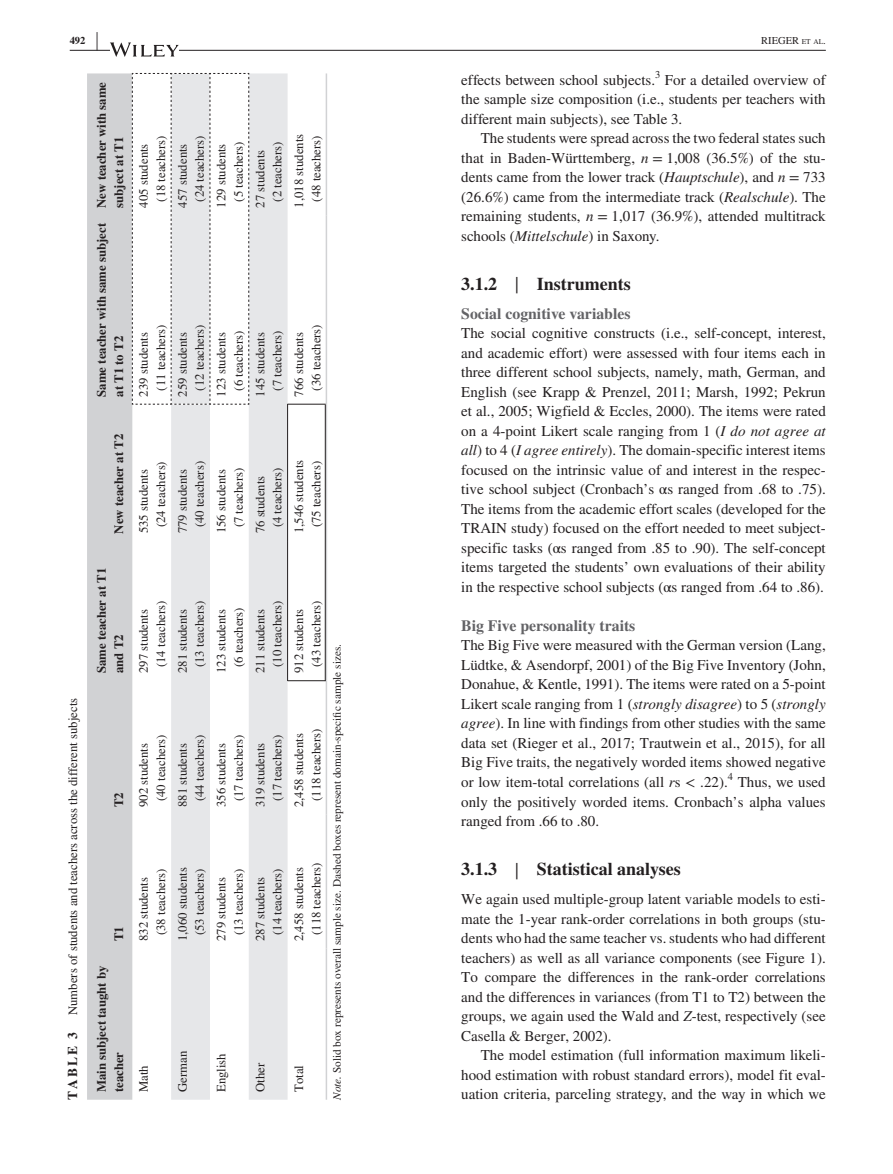
<style>
.page{position:relative;width:893px;height:1174px;background:#fff}
.page>*{position:absolute;margin:0;border:0;box-sizing:border-box;transform-origin:0 0}
.t1{font:700 25.95px "STIX";color:#231f20;scale:.36 1}
.t2{font:700 18px "STIX";color:#231f20}
.t3{font:700 15.75px "STIX";color:#636366}
.t4{font:15px/19.5px "STIX";color:#231f20;text-align:justify}
.t5{font:700 13.5px "STIX";letter-spacing:.14em;color:#231f20}
.t6{font:12.75px/17.2px "STIX";color:#231f20}
.t7{font:700 12.75px/17.2px "STIX";color:#231f20}
.t8{font:11.25px "STIX";color:#231f20}
.t9{font:10.5px "STIX";color:#231f20}
.t10{font:700 10.5px "STIX";color:#231f20}
.t11{font:10.5px "STIX";color:#231f20}
.s1{font-size:7.35px}
.s2{font-style:italic}
.s3{font-weight:400;font-size:23.7px}
</style>
<div class="page">
<hr style="left:70px;top:50px;width:756px;height:1px;background:#231f20">
<svg style="left:110px;top:42px;width:69px;height:15px"></svg>
<div style="left:87px;top:73px;width:45px;height:1026px;background:#d1d2d4"></div>
<svg style="left:171px;top:73px;width:117px;height:1026px;fill:#e6e7e9"></svg>
<hr style="left:326px;top:948px;width:1px;height:151px;background:#d1d2d4">
<hr style="left:326px;top:814px;width:1px;height:134px;background:#d1d2d4">
<hr style="left:326px;top:680px;width:1px;height:134px;background:#d1d2d4">
<hr style="left:326px;top:215px;width:1px;height:189px;background:#d1d2d4">
<hr style="left:326px;top:73px;width:1px;height:142px;background:#d1d2d4">
<svg style="left:132px;top:73px;width:118px;height:332px"></svg>
<hr style="left:287px;top:541px;width:1px;height:140px;background:#231f20">
<hr style="left:288px;top:680px;width:38px;height:1px;background:#231f20">
<hr style="left:287px;top:404px;width:1px;height:137px;background:#231f20">
<hr style="left:288px;top:404px;width:38px;height:1px;background:#231f20">
<hr style="left:326px;top:541px;width:1px;height:139px;background:#d1d2d4">
<hr style="left:326px;top:404px;width:1px;height:137px;background:#d1d2d4">
<hr style="left:325px;top:404px;width:1px;height:277px;background:#231f20">
<p class="t10" style="left:70px;top:34px;width:17px">492</p>
<h1 class="t1" style="left:96px;top:26px;width:7px">|</h1>
<p class="t9" style="left:761px;top:33px;width:66px">RIEGER <span class="s1">et al</span>.</p>
<p class="t4" style="left:461px;top:71px;width:195px">effects between school subjects.</p>
<p class="t11" style="left:655px;top:67px;width:7px">3</p>
<p class="t4" style="left:461px;top:71px;width:366px;text-indent:204px">For a detailed overview of the sample size composition (i.e., students per teachers with different main subjects), see Table 3.</p>
<p class="t4" style="left:461px;top:129px;width:366px;text-indent:20px">The students were spread across the two federal states such that in Baden‐Württemberg, <span class="s2">n</span> = 1,008 (36.5%) of the stu&shy;dents came from the lower track (<span class="s2">Hauptschule</span>), and <span class="s2">n</span> = 733 (26.6%) came from the intermediate track (<span class="s2">Realschule</span>). The remaining students, <span class="s2">n</span> = 1,017 (36.9%), attended multitrack schools (<span class="s2">Mittelschule</span>) in Saxony.</p>
<p class="t2" style="left:461px;top:273px;width:171px">3.1.2 <span class="s3">|</span> Instruments</p>
<p class="t3" style="left:461px;top:304px;width:171px">Social cognitive variables</p>
<p class="t4" style="left:461px;top:324px;width:366px">The social cognitive constructs (i.e., self‐concept, interest, and academic effort) were assessed with four items each in three different school subjects, namely, math, German, and English (see Krapp &amp; Prenzel, 2011; Marsh, 1992; Pekrun et al., 2005; Wigfield &amp; Eccles, 2000). The items were rated on a 4‐point Likert scale ranging from 1 (<span class="s2">I do not agree at all</span>) to 4 (<span class="s2">I agree entirely</span>). The domain‐specific interest items focused on the intrinsic value of and interest in the respec&shy;tive school subject (Cronbach’s αs ranged from .68 to .75).<br>The items from the academic effort scales (developed for the TRAIN study) focused on the effort needed to meet subject‐ specific tasks (αs ranged from .85 to .90). The self‐concept items targeted the students’ own evaluations of their ability in the respective school subjects (αs ranged from .64 to .86).</p>
<p class="t3" style="left:461px;top:616px;width:176px">Big Five personality traits</p>
<p class="t4" style="left:461px;top:636px;width:366px">The Big Five were measured with the German version (Lang, Lüdtke, &amp; Asendorpf, 2001) of the Big Five Inventory (John, Donahue, &amp; Kentle, 1991). The items were rated on a 5‐point Likert scale ranging from 1 (<span class="s2">strongly disagree</span>) to 5 (<span class="s2">strongly agree</span>). In line with findings from other studies with the same data set (Rieger et al., 2017; Trautwein et al., 2015), for all Big Five traits, the negatively worded items showed negative or low item‐total correlations (all <span class="s2">r</span>s &lt; .22).</p>
<p class="t7" style="left:93px;top:208px;width:127px;rotate:-90deg">New teacher with same subject at T1</p>
<p class="t6" style="left:291px;top:208px;width:75px;text-align:center;rotate:-90deg">1,018 students (48 teachers)</p>
<p class="t6" style="left:175px;top:202px;width:68px;text-indent:-6px;rotate:-90deg">457 students (24 teachers)</p>
<p class="t6" style="left:136px;top:202px;width:68px;text-indent:-6px;rotate:-90deg">405 students (18 teachers)</p>
<p class="t6" style="left:252px;top:202px;width:61px;text-indent:-6px;rotate:-90deg">27 students (2 teachers)</p>
<p class="t6" style="left:213px;top:208px;width:67px;text-align:center;rotate:-90deg">129 students (5 teachers)</p>
<p class="t7" style="left:93px;top:397px;width:175px;rotate:-90deg">Same teacher with same subject at T1 to T2</p>
<p class="t6" style="left:291px;top:390px;width:68px;text-indent:-6px;rotate:-90deg">766 students (36 teachers)</p>
<p class="t6" style="left:175px;top:390px;width:68px;text-indent:-6px;rotate:-90deg">259 students (12 teachers)</p>
<p class="t6" style="left:136px;top:391px;width:68px;text-indent:-6px;rotate:-90deg">239 students (11 teachers)</p>
<p class="t6" style="left:252px;top:396px;width:67px;text-align:center;rotate:-90deg">145 students (7 teachers)</p>
<p class="t6" style="left:213px;top:396px;width:67px;text-align:center;rotate:-90deg">123 students (6 teachers)</p>
<p class="t7" style="left:110px;top:533px;width:101px;rotate:-90deg">New teacher at T2</p>
<p class="t6" style="left:291px;top:533px;width:75px;text-align:center;rotate:-90deg">1,546 students (75 teachers)</p>
<p class="t6" style="left:175px;top:527px;width:68px;text-indent:-6px;rotate:-90deg">779 students (40 teachers)</p>
<p class="t6" style="left:136px;top:527px;width:68px;text-indent:-6px;rotate:-90deg">535 students (24 teachers)</p>
<p class="t6" style="left:252px;top:527px;width:61px;text-indent:-6px;rotate:-90deg">76 students (4 teachers)</p>
<p class="t6" style="left:213px;top:533px;width:67px;text-align:center;rotate:-90deg">156 students (7 teachers)</p>
<p class="t7" style="left:93px;top:673px;width:107px;rotate:-90deg">Same teacher at T1 and T2</p>
<p class="t6" style="left:291px;top:667px;width:68px;text-indent:-6px;rotate:-90deg">912 students (43 teachers)</p>
<p class="t6" style="left:252px;top:667px;width:68px;text-indent:-6px;rotate:-90deg">211 students (10 teachers)</p>
<p class="t6" style="left:175px;top:667px;width:68px;text-indent:-6px;rotate:-90deg">281 students (13 teachers)</p>
<p class="t6" style="left:136px;top:667px;width:68px;text-indent:-6px;rotate:-90deg">297 students (14 teachers)</p>
<p class="t6" style="left:213px;top:673px;width:67px;text-align:center;rotate:-90deg">123 students (6 teachers)</p>
<p class="t8" style="left:329px;top:1099px;width:457px;rotate:-90deg"><span class="s2">Note.</span> Solid box represents overall sample size. Dashed boxes represent domain-specific sample sizes.</p>
<p class="t6" style="left:65px;top:1015px;width:319px;rotate:-90deg">Numbers of students and teachers across the different subjects</p>
<p class="t6" style="left:291px;top:807px;width:80px;text-align:center;rotate:-90deg">2,458 students (118 teachers)</p>
<p class="t6" style="left:252px;top:801px;width:68px;text-indent:-6px;rotate:-90deg">319 students (17 teachers)</p>
<p class="t6" style="left:213px;top:801px;width:68px;text-indent:-6px;rotate:-90deg">356 students (17 teachers)</p>
<p class="t6" style="left:175px;top:801px;width:68px;text-indent:-6px;rotate:-90deg">881 students (44 teachers)</p>
<p class="t6" style="left:136px;top:801px;width:68px;text-indent:-6px;rotate:-90deg">902 students (40 teachers)</p>
<p class="t11" style="left:728px;top:769px;width:7px">4</p>
<p class="t4" style="left:461px;top:773px;width:366px;text-indent:276px">Thus, we used only the positively worded items. Cronbach’s alpha values ranged from .66 to .80.</p>
<p class="t2" style="left:461px;top:858px;width:221px">3.1.3 <span class="s3">|</span> Statistical analyses</p>
<p class="t4" style="left:461px;top:890px;width:366px">We again used multiple‐group latent variable models to esti&shy;mate the 1‐year rank‐order correlations in both groups (stu&shy;dents who had the same teacher vs. students who had different teachers) as well as all variance components (see Figure 1).<br>To compare the differences in the rank‐order correlations and the differences in variances (from T1 to T2) between the groups, we again used the Wald and <span class="s2">Z</span>‐test, respectively (see Casella &amp; Berger, 2002).</p>
<p class="t4" style="left:461px;top:1046px;width:366px;text-align:right">The model estimation (full information maximum likeli&shy;hood estimation with robust standard errors), model fit eval-</p>
<p class="t7" style="left:110px;top:807px;width:16px;rotate:-90deg">T2</p>
<p class="t6" style="left:291px;top:941px;width:80px;text-align:center;rotate:-90deg">2,458 students (118 teachers)</p>
<p class="t6" style="left:175px;top:941px;width:75px;text-align:center;rotate:-90deg">1,060 students (53 teachers)</p>
<p class="t6" style="left:252px;top:935px;width:68px;text-indent:-6px;rotate:-90deg">287 students (14 teachers)</p>
<p class="t6" style="left:213px;top:935px;width:68px;text-indent:-6px;rotate:-90deg">279 students (13 teachers)</p>
<p class="t6" style="left:136px;top:935px;width:68px;text-indent:-6px;rotate:-90deg">832 students (38 teachers)</p>
<p class="t7" style="left:110px;top:941px;width:16px;rotate:-90deg">T1</p>
<p class="t7" style="left:93px;top:1092px;width:128px;rotate:-90deg">Main subject taught by teacher</p>
<p class="t5" style="left:65px;top:1099px;width:69px;rotate:-90deg">TABLE 3</p>
<p class="t6" style="left:175px;top:1092px;width:43px;rotate:-90deg">German</p>
<p class="t6" style="left:213px;top:1092px;width:40px;rotate:-90deg">English</p>
<p class="t6" style="left:252px;top:1092px;width:31px;rotate:-90deg">Other</p>
<p class="t6" style="left:136px;top:1092px;width:28px;rotate:-90deg">Math</p>
<p class="t6" style="left:291px;top:1092px;width:28px;rotate:-90deg">Total</p>
<p class="t4" style="left:461px;top:1085px;width:366px">uation criteria, parceling strategy, and the way in which we</p>
</div>
